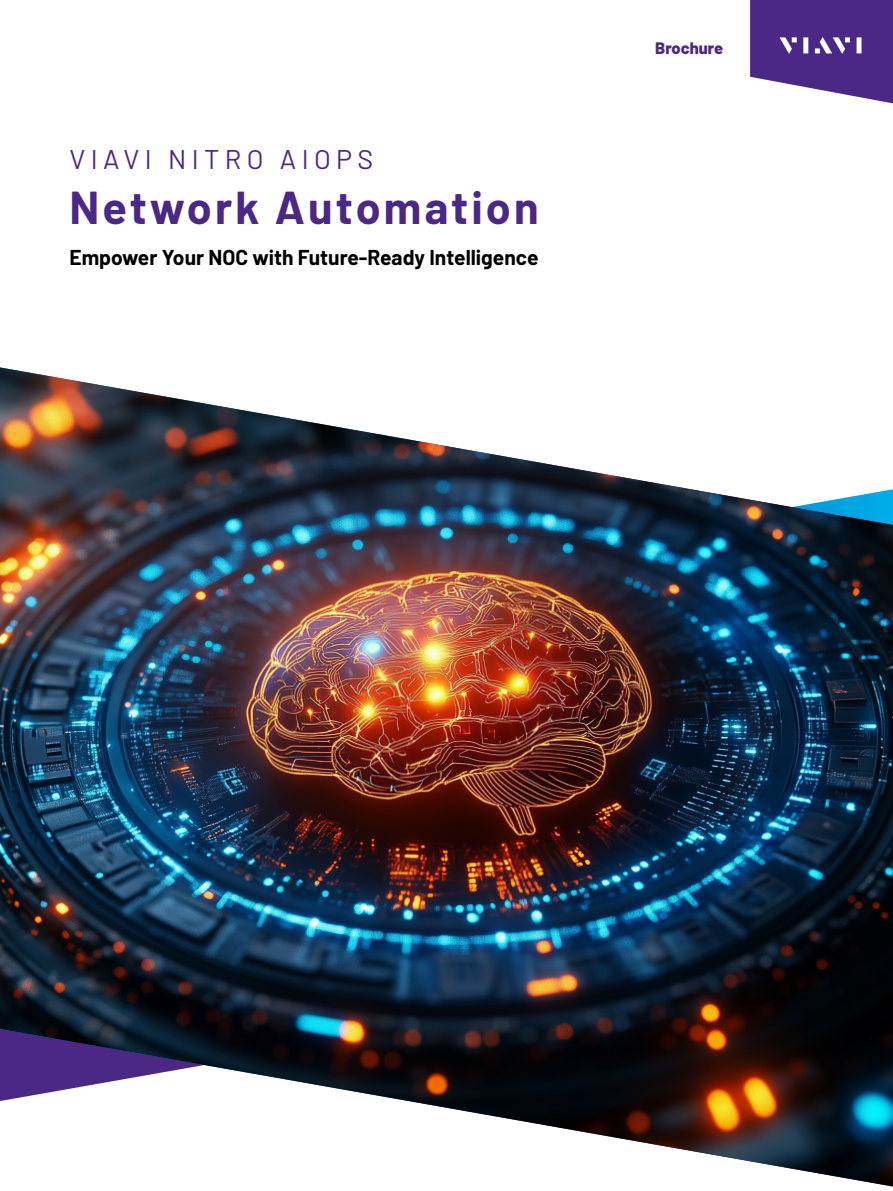
<style>
.page{position:relative;width:893px;height:1191px;background:#fff}
.page>*{position:absolute;margin:0;border:0;box-sizing:border-box;transform-origin:0 0}
.t1{font:700 45px "Barlow";letter-spacing:.07em;color:#4b2885}
.t2{font:27px "Barlow";letter-spacing:.2em;color:#4b2885}
.t3{font:700 21px "Barlow";color:#000}
.t4{font:800 16.5px "Barlow";color:#4b2885}
</style>
<div class="page">
<img style="left:0;top:367px;width:893px;height:820px">
<svg style="left:750px;top:0;width:143px;height:103px;background:#674a98"></svg>
<p class="t2" style="left:69px;top:140px;width:305px">VIAVI NITRO AIOPS</p>
<h1 class="t1" style="left:69px;top:174px;width:471px">Network Automation</h1>
<p class="t3" style="left:69px;top:242px;width:471px">Empower Your NOC with Future-Ready Intelligence</p>
<p class="t4" style="left:655px;top:35px;width:69px">Brochure</p>
</div>
